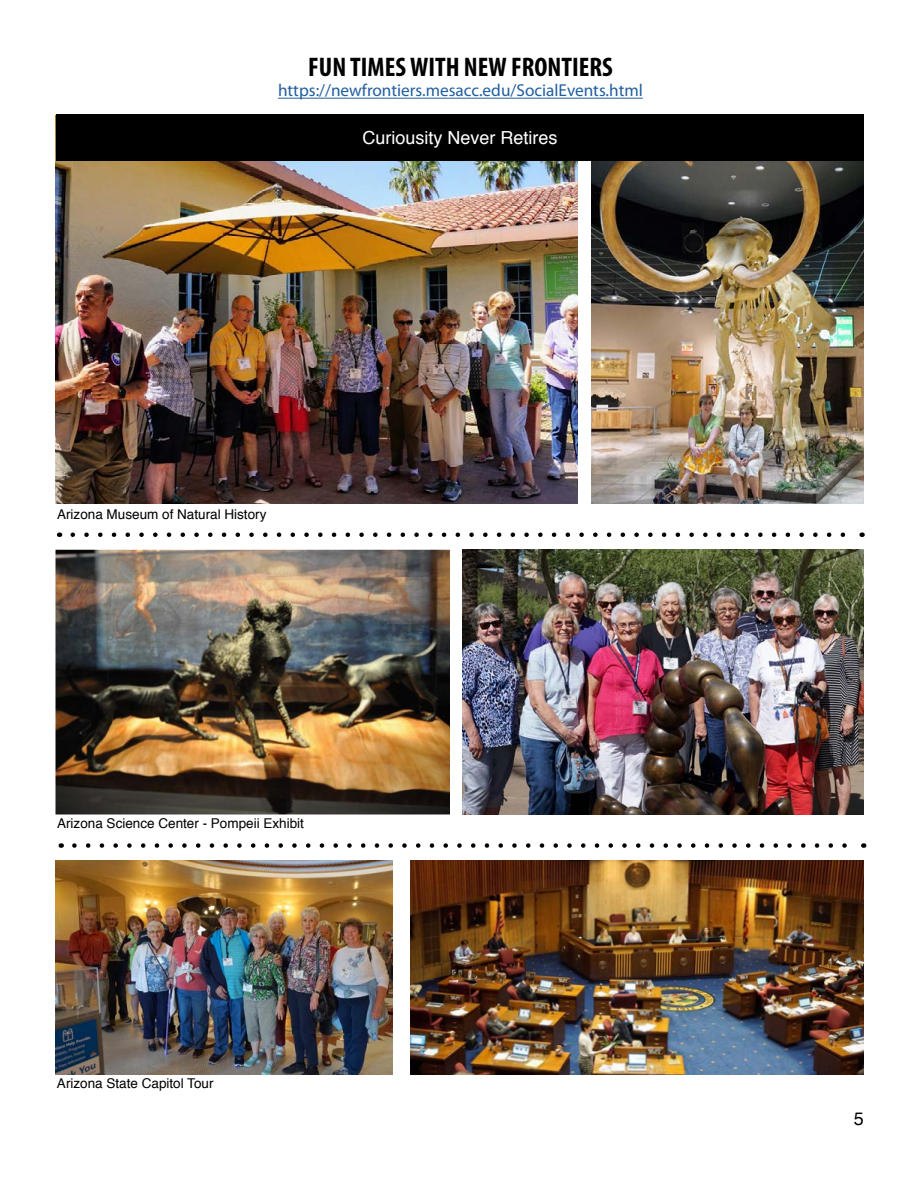
<style>
.page{position:relative;width:918px;height:1188px;background:#fff}
.page>*{position:absolute;margin:0;border:0;box-sizing:border-box;transform-origin:0 0}
.t1{font:700 condensed 27px "Myriad Pro";color:#000}
.t2{font:18px "Helvetica";color:#fff}
.t3{font:18px "Helvetica";color:#000}
.t4{font:17.25px "Myriad Pro";color:#215e9e}
.t5{font:13.5px "Helvetica";color:#000}
</style>
<div class="page">
<img style="left:56px;top:160px;width:522px;height:344px">
<img style="left:462px;top:549px;width:402px;height:266px">
<img style="left:56px;top:550px;width:394px;height:264px">
<img style="left:592px;top:160px;width:272px;height:344px">
<img style="left:410px;top:860px;width:454px;height:214px">
<img style="left:56px;top:860px;width:336px;height:214px">
<hr style="left:278px;top:98px;width:365px;height:1px;background:#215e9e">
<svg style="left:73px;top:532px;width:773px;height:5px"></svg>
<svg style="left:74px;top:843px;width:773px;height:5px"></svg>
<div style="left:56px;top:114px;width:808px;height:46px;background:#000"></div>
<h1 class="t1" style="left:308px;top:50px;width:306px">FUN TIMES WITH NEW FRONTIERS</h1>
<p class="t4" style="left:278px;top:80px;width:366px">https://newfrontiers.mesacc.edu/SocialEvents.html</p>
<h2 class="t2" style="left:363px;top:124px;width:197px">Curiousity Never Retires</h2>
<p class="t5" style="left:57px;top:504px;width:211px">Arizona Museum of Natural History</p>
<p class="t5" style="left:57px;top:813px;width:248px">Arizona Science Center - Pompeii Exhibit</p>
<p class="t5" style="left:57px;top:1073px;width:158px">Arizona State Capitol Tour</p>
<h2 class="t3" style="left:854px;top:1105px;width:12px">5</h2>
</div>
